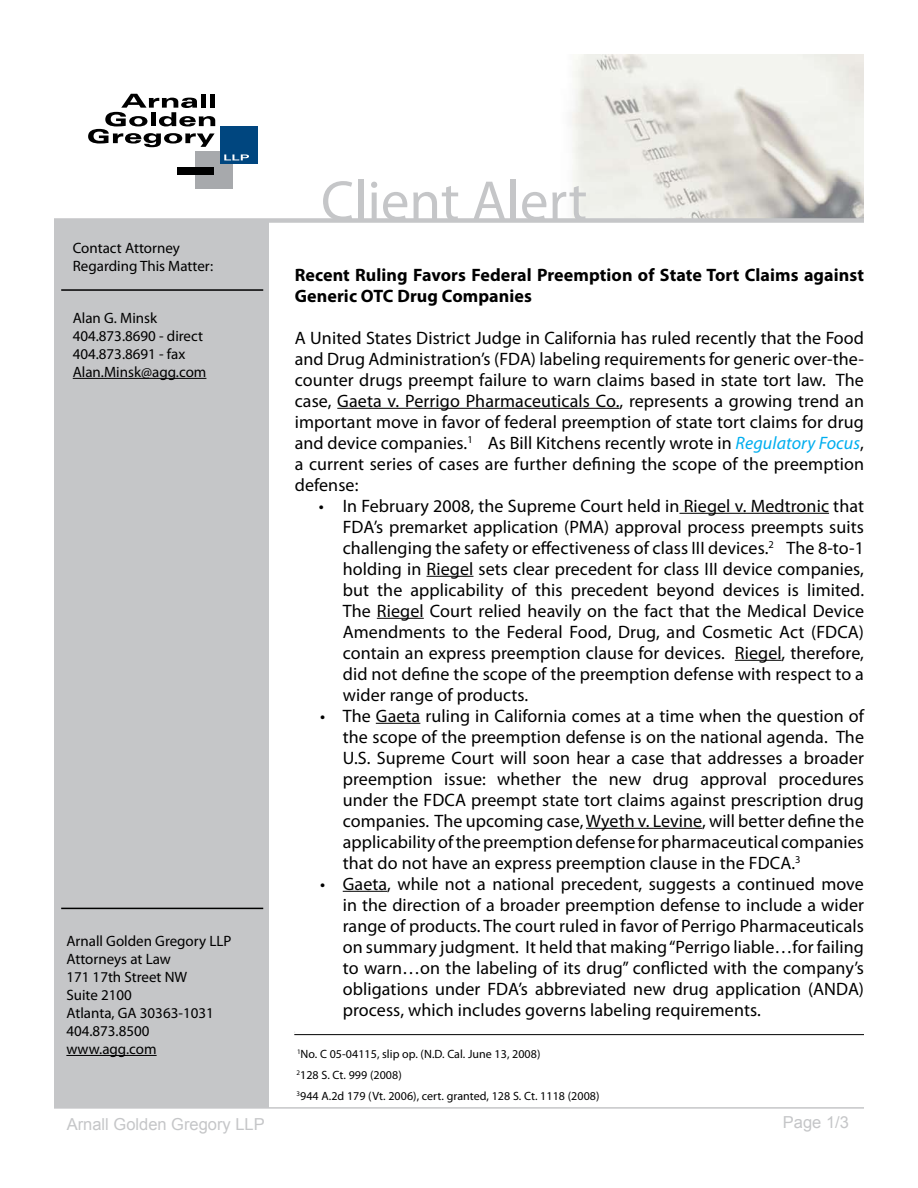
<style>
.page{position:relative;width:918px;height:1188px;background:#fff}
.page>*{position:absolute;margin:0;border:0;box-sizing:border-box;transform-origin:0 0}
.t1{font:57px "Myriad Pro";color:#c5c6c8}
.t2{font:18px/21px "Myriad Pro";letter-spacing:.005em;color:#000;text-align:justify}
.t3{font:700 18px/21px "Myriad Pro";letter-spacing:.005em;color:#000}
.t4{font:16.5px "Arial";color:#c5c6c8}
.t5{font:15px/18px "Myriad Pro";color:#000}
.t6{font:12px/21px "Myriad Pro";letter-spacing:.005em;color:#000}
.s1{font-style:italic;color:#00aeef}
</style>
<div class="page">
<div style="left:54px;top:176px;width:214px;height:932px;background:#c5c6c8"></div>
<hr style="left:337px;top:408px;width:282px;height:1px;background:#000">
<hr style="left:679px;top:513px;width:150px;height:1px;background:#000">
<hr style="left:427px;top:576px;width:46px;height:1px;background:#000">
<hr style="left:377px;top:618px;width:47px;height:1px;background:#000">
<hr style="left:735px;top:660px;width:47px;height:1px;background:#000">
<hr style="left:376px;top:723px;width:44px;height:1px;background:#000">
<hr style="left:586px;top:828px;width:116px;height:1px;background:#000">
<hr style="left:343px;top:891px;width:44px;height:1px;background:#000">
<hr style="left:66px;top:1055px;width:91px;height:1px;background:#000">
<hr style="left:73px;top:378px;width:133px;height:1px;background:#000">
<hr style="left:61px;top:908px;width:202px;height:1px;background:#000">
<hr style="left:61px;top:289px;width:202px;height:2px;background:#000">
<hr style="left:54px;top:1107px;width:810px;height:2px;background:#c5c6c8">
<img style="left:54px;top:55px;width:810px;height:163px">
<div style="left:195px;top:151px;width:37px;height:38px;background:#a7a9ac"></div>
<div style="left:177px;top:167px;width:36px;height:7px;background:#000"></div>
<div style="left:220px;top:126px;width:37px;height:38px;background:#00467f"></div>
<svg style="left:224px;top:154px;width:25px;height:6px"></svg>
<svg style="left:88px;top:94px;width:127px;height:53px"></svg>
<div style="left:54px;top:218px;width:810px;height:5px;background:#c5c6c8"></div>
<hr style="left:294px;top:1034px;width:570px;height:1px;background:#000">
<p class="t5" style="left:73px;top:239px;width:142px">Contact Attorney<br>Regarding This Matter:</p>
<p class="t5" style="left:73px;top:309px;width:135px">Alan G. Minsk<br>404.873.8690 - direct<br>404.873.8691 - fax<br>Alan.Minsk@agg.com</p>
<p class="t5" style="left:66px;top:932px;width:167px">Arnall Golden Gregory LLP<br>Attorneys at Law<br>171 17th Street NW<br>Suite 2100<br>Atlanta, GA 30363-1031<br>404.873.8500 www.agg.com</p>
<h1 class="t1" style="left:321px;top:166px;width:268px">Client Alert</h1>
<p class="t3" style="left:295px;top:263px;width:571px">Recent Ruling Favors Federal Preemption of State Tort Claims against<br>Generic OTC Drug Companies</p>
<p class="t2" style="left:295px;top:327px;width:571px">A United States District Judge in California has ruled recently that the Food and Drug Administration’s (FDA) labeling requirements for generic over-the&shy;counter drugs preempt failure to warn claims based in state tort law. The case, Gaeta v. Perrigo Pharmaceuticals Co., represents a growing trend an important move in favor of federal preemption of state tort claims for drug and device companies.<sup>1</sup> As Bill Kitchens recently wrote in <span class="s1">Regulatory Focus</span>, a current series of cases are further defining the scope of the preemption defense:</p>
<p class="t2" style="left:343px;top:495px;width:523px;text-indent:-24px">• In February 2008, the Supreme Court held in Riegel v. Medtronic that FDA’s premarket application (PMA) approval process preempts suits challenging the safety or effectiveness of class III devices.<sup>2</sup> The 8-to-1 holding in Riegel sets clear precedent for class III device companies, but the applicability of this precedent beyond devices is limited.<br>The Riegel Court relied heavily on the fact that the Medical Device Amendments to the Federal Food, Drug, and Cosmetic Act (FDCA) contain an express preemption clause for devices. Riegel, therefore, did not define the scope of the preemption defense with respect to a wider range of products.</p>
<p class="t2" style="left:343px;top:705px;width:523px;text-indent:-22px">• The Gaeta ruling in California comes at a time when the question of the scope of the preemption defense is on the national agenda. The U.S. Supreme Court will soon hear a case that addresses a broader preemption issue: whether the new drug approval procedures under the FDCA preempt state tort claims against prescription drug companies. The upcoming case, Wyeth v. Levine, will better define the applicability of the preemption defense for pharmaceutical companies that do not have an express preemption clause in the FDCA.<sup>3</sup></p>
<p class="t2" style="left:343px;top:873px;width:523px;text-indent:-22px">• Gaeta, while not a national precedent, suggests a continued move in the direction of a broader preemption defense to include a wider range of products. The court ruled in favor of Perrigo Pharmaceuticals on summary judgment. It held that making“Perrigo liable…for failing to warn…on the labeling of its drug” conflicted with the company’s obligations under FDA’s abbreviated new drug application (ANDA) process, which includes governs labeling requirements.</p>
<p class="t6" style="left:297px;top:1044px;width:304px"><sup>1</sup>No. C 05-04115, slip op. (N.D. Cal. June 13, 2008)<br><sup>2</sup>128 S. Ct. 999 (2008)<br><sup>3</sup>944 A.2d 179 (Vt. 2006), cert. granted, 128 S. Ct. 1118 (2008)</p>
<p class="t4" style="left:67px;top:1114px;width:200px">Arnall Golden Gregory LLP</p>
<p class="t4" style="left:783px;top:1111px;width:68px">Page 1/3</p>
</div>
